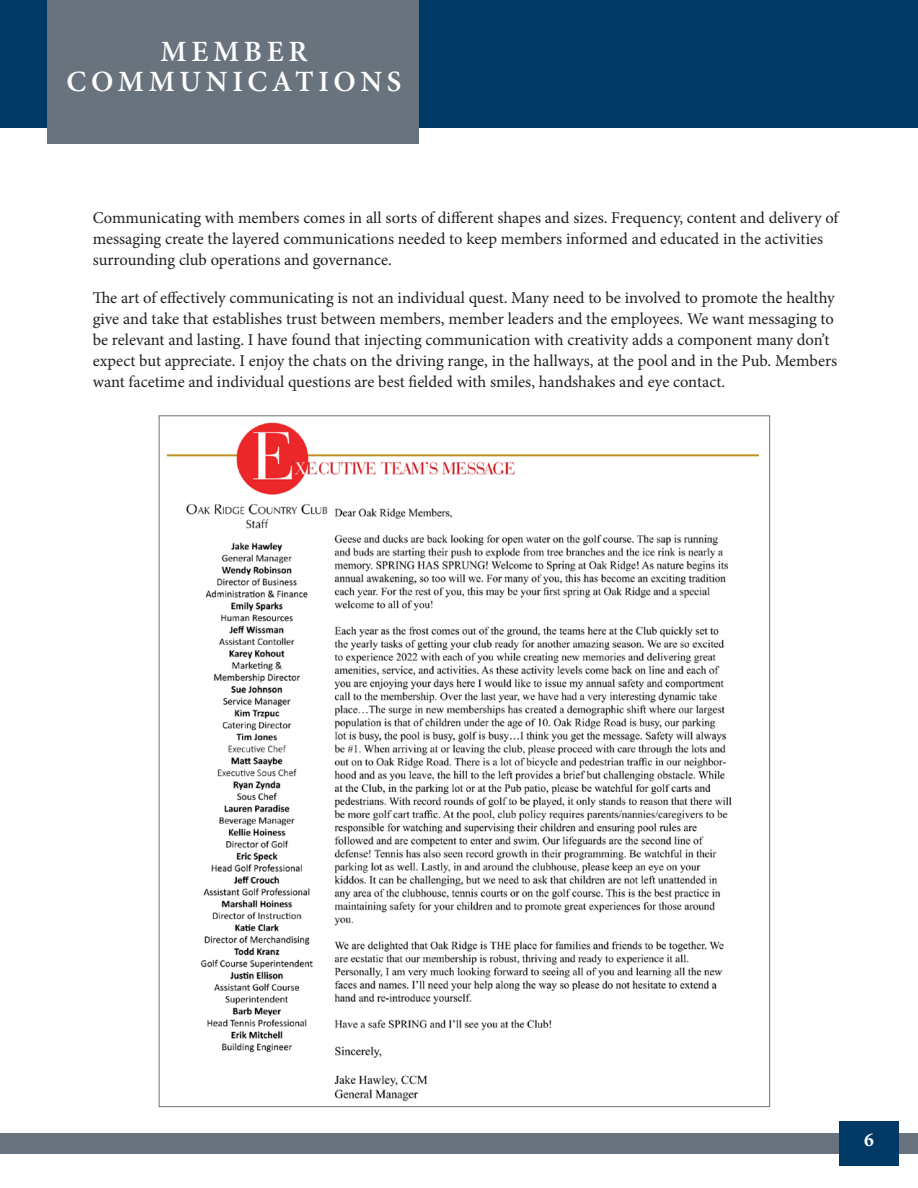
<style>
.page{position:relative;width:918px;height:1188px;background:#fff}
.page>*{position:absolute;margin:0;border:0;box-sizing:border-box;transform-origin:0 0}
.t1{font:600 29.4px/30px "Minion Pro";letter-spacing:.16em;color:#fff;text-align:center}
.t2{font:700 19.5px "Minion Pro";color:#fff}
.t3{font:16.5px/21px "Minion Pro";color:#231f20}
</style>
<div class="page">
<div style="left:0;top:0;width:918px;height:127px;background:#003866"></div>
<div style="left:47px;top:0;width:371px;height:144px;background:#68737d"></div>
<div style="left:0;top:1134px;width:918px;height:20px;background:#68737d"></div>
<div style="left:840px;top:1121px;width:59px;height:45px;background:#003866"></div>
<img style="left:168px;top:422px;width:591px;height:680px">
<p class="t1" style="left:66px;top:36px;width:336px">MEMBER<br>COMMUNICATIONS</p>
<p class="t3" style="left:93px;top:208px;width:747px">Communicating with members comes in all sorts of different shapes and sizes. Frequency, content and delivery of messaging create the layered communications needed to keep members informed and educated in the activities surrounding club operations and governance.</p>
<p class="t3" style="left:93px;top:287px;width:746px">The art of effectively communicating is not an individual quest. Many need to be involved to promote the healthy give and take that establishes trust between members, member leaders and the employees. We want messaging to be relevant and lasting. I have found that injecting communication with creativity adds a component many don’t expect but appreciate. I enjoy the chats on the driving range, in the hallways, at the pool and in the Pub. Members want facetime and individual questions are best fielded with smiles, handshakes and eye contact.</p>
<p class="t2" style="left:864px;top:1126px;width:11px">6</p>
</div>
